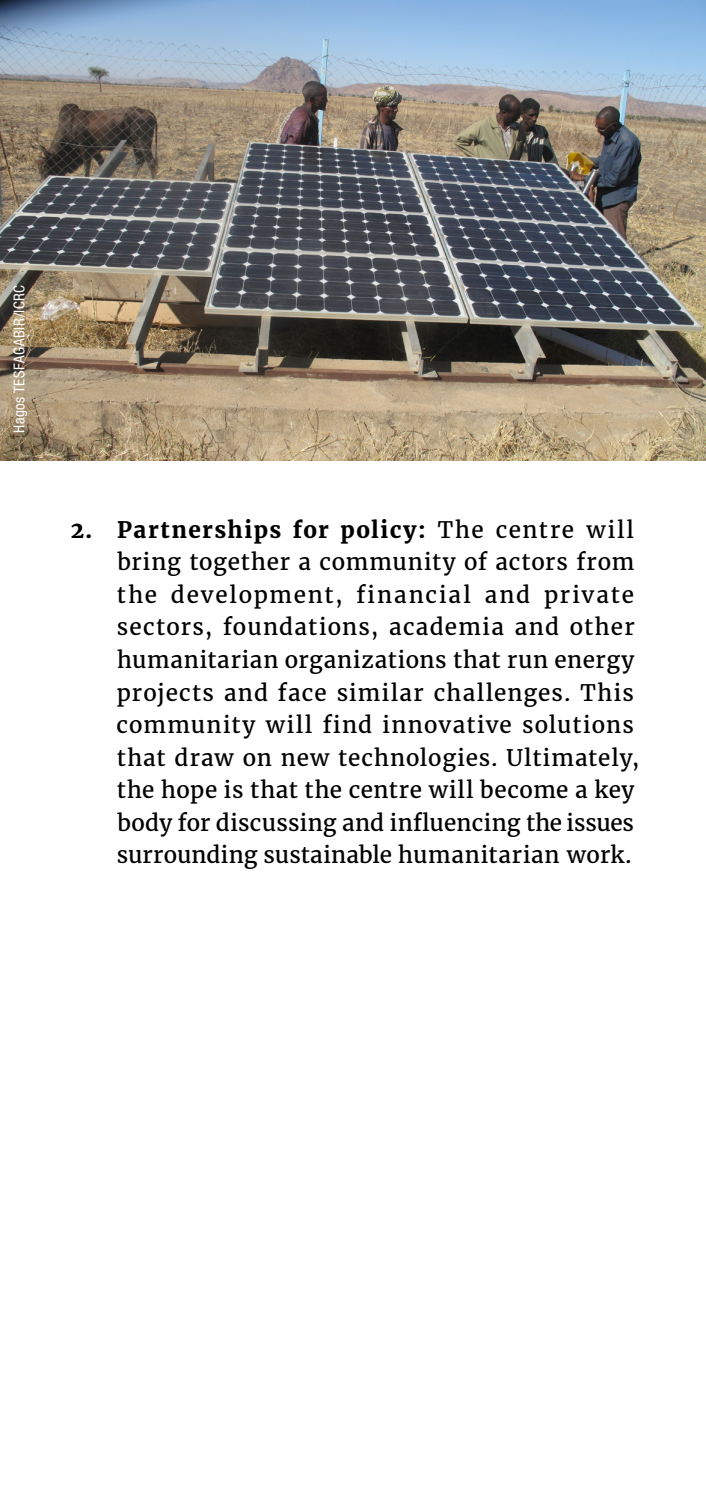
<style>
.page{position:relative;width:706px;height:1489px;background:#fff}
.page>*{position:absolute;margin:0;border:0;box-sizing:border-box;transform-origin:0 0}
.t1{font:22.5px/32.5px "Merriweather";letter-spacing:.04em;color:#000;text-align:right}
.t2{font:22.5px/32.5px "Merriweather";letter-spacing:.02em;color:#000}
.t3{font:700 22.5px "Merriweather";letter-spacing:.065em;color:#000}
.t4{font:22.5px "Merriweather";letter-spacing:.075em;color:#000}
.t5{font:22.5px "Merriweather";letter-spacing:.09em;color:#000}
.t6{font:22.5px "Merriweather";letter-spacing:.06em;color:#000}
.t7{font:condensed 15px "Helvetica Neue LT Std";letter-spacing:.03em;color:#fff}
</style>
<div class="page">
<img style="left:0;top:0;width:705px;height:461px">
<p class="t7" style="left:11px;top:432px;width:149px;rotate:-90deg">Hagos TESFAGABIR/ICRC</p>
<p class="t3" style="left:71px;top:514px;width:23px">2.</p>
<p class="t3" style="left:117px;top:514px;width:166px">Partnerships</p>
<p class="t3" style="left:293px;top:514px;width:38px">for</p>
<p class="t3" style="left:340px;top:514px;width:87px">policy:</p>
<p class="t1" style="left:437px;top:513px;width:47px">The</p>
<p class="t1" style="left:495px;top:513px;width:80px">centre</p>
<p class="t1" style="left:586px;top:513px;width:49px">will</p>
<p class="t1" style="left:117px;top:545px;width:518px">bring together a community of actors from private</p>
<p class="t5" style="left:356px;top:579px;width:116px">financial</p>
<p class="t1" style="left:117px;top:578px;width:42px">the</p>
<p class="t4" style="left:171px;top:579px;width:173px">development,</p>
<p class="t1" style="left:484px;top:578px;width:47px">and</p>
<p class="t1" style="left:223px;top:610px;width:157px">foundations,</p>
<p class="t1" style="left:389px;top:610px;width:116px">academia</p>
<p class="t1" style="left:514px;top:610px;width:46px">and</p>
<p class="t1" style="left:569px;top:610px;width:66px">other</p>
<p class="t6" style="left:117px;top:612px;width:97px">sectors,</p>
<p class="t1" style="left:117px;top:643px;width:518px">humanitarian organizations that run energy</p>
<p class="t1" style="left:117px;top:675px;width:518px">projects and face similar challenges. This</p>
<p class="t1" style="left:521px;top:708px;width:113px">solutions</p>
<p class="t1" style="left:322px;top:708px;width:51px">find</p>
<p class="t1" style="left:265px;top:708px;width:48px">will</p>
<p class="t2" style="left:116px;top:708px;width:524px">community<br>that draw on new technologies. Ultimately, the hope is that the centre will become a key body for discussing and influencing the issues surrounding sustainable humanitarian work.</p>
<p class="t1" style="left:382px;top:708px;width:131px">innovative</p>
</div>
